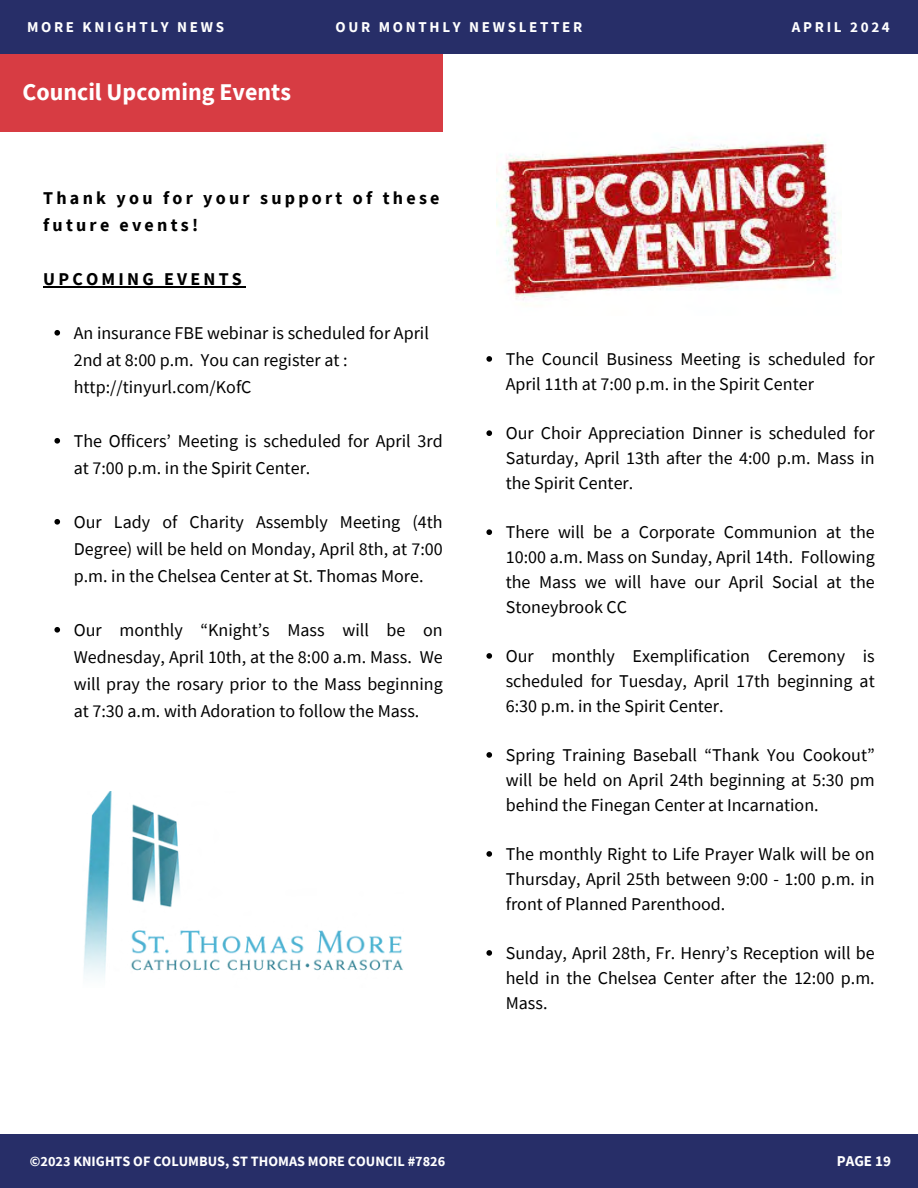
<style>
.page{position:relative;width:918px;height:1188px;background:#fff}
.page>*{position:absolute;margin:0;border:0;box-sizing:border-box;transform-origin:0 0}
.t1{font:700 24px "Source Sans Pro";color:#fff}
.t2{font:18px/24.8px "Source Sans Pro";color:#000;text-align:justify}
.t3{font:700 18px/27px "Source Sans Pro";letter-spacing:.18em;color:#000}
.t4{font:700 15px "Source Sans Pro";letter-spacing:.18em;color:#fff}
.t5{font:700 14.25px "Source Sans Pro";color:#fff}
</style>
<div class="page">
<div style="left:0;top:52px;width:443px;height:80px;background:#d73c43"></div>
<div style="left:0;top:0;width:918px;height:53px;background:#272e68"></div>
<div style="left:0;top:1135px;width:918px;height:53px;background:#272e68"></div>
<img style="left:84px;top:792px;width:319px;height:186px">
<img style="left:497px;top:134px;width:340px;height:166px">
<hr style="left:43px;top:286px;width:202px;height:1px;background:#000">
<svg style="left:54px;top:330px;width:6px;height:6px"></svg>
<svg style="left:54px;top:438px;width:6px;height:6px"></svg>
<svg style="left:54px;top:519px;width:6px;height:6px"></svg>
<svg style="left:54px;top:627px;width:6px;height:6px"></svg>
<svg style="left:486px;top:356px;width:6px;height:6px"></svg>
<svg style="left:486px;top:430px;width:6px;height:6px"></svg>
<svg style="left:486px;top:529px;width:6px;height:6px"></svg>
<svg style="left:486px;top:653px;width:6px;height:6px"></svg>
<svg style="left:486px;top:752px;width:6px;height:6px"></svg>
<svg style="left:486px;top:851px;width:6px;height:6px"></svg>
<svg style="left:486px;top:950px;width:6px;height:6px"></svg>
<p class="t4" style="left:27px;top:17px;width:199px">MORE KNIGHTLY NEWS</p>
<p class="t4" style="left:336px;top:17px;width:248px">OUR MONTHLY NEWSLETTER</p>
<p class="t4" style="left:792px;top:17px;width:99px">APRIL 2024</p>
<h1 class="t1" style="left:22px;top:76px;width:270px">Council Upcoming Events</h1>
<p class="t3" style="left:43px;top:184px;width:398px">Thank you for your support of these future events!</p>
<p class="t3" style="left:43px;top:265px;width:200px">UPCOMING EVENTS</p>
<p class="t2" style="left:74px;top:319px;width:357px;line-height:27px;text-align:left">An insurance FBE webinar is scheduled for April<br>2nd at 8:00 p.m. You can register at : http://tinyurl.com/KofC</p>
<p class="t2" style="left:74px;top:427px;width:370px;line-height:27px">The Officers’ Meeting is scheduled for April 3rd at 7:00 p.m. in the Spirit Center.</p>
<p class="t2" style="left:74px;top:508px;width:370px;line-height:27px">Our Lady of Charity Assembly Meeting (4th Degree) will be held on Monday, April 8th, at 7:00 p.m. in the Chelsea Center at St. Thomas More.</p>
<p class="t2" style="left:74px;top:616px;width:370px;line-height:27px">Our monthly “Knight’s Mass will be on Wednesday, April 10th, at the 8:00 a.m. Mass. We will pray the rosary prior to the Mass beginning at 7:30 a.m. with Adoration to follow the Mass.</p>
<p class="t2" style="left:506px;top:346px;width:370px">The Council Business Meeting is scheduled for<br>April 11th at 7:00 p.m. in the Spirit Center</p>
<p class="t2" style="left:506px;top:421px;width:370px">Our Choir Appreciation Dinner is scheduled for Saturday, April 13th after the 4:00 p.m. Mass in the Spirit Center.</p>
<p class="t2" style="left:506px;top:520px;width:370px">There will be a Corporate Communion at the 10:00 a.m. Mass on Sunday, April 14th. Following the Mass we will have our April Social at the Stoneybrook CC</p>
<p class="t2" style="left:506px;top:643px;width:370px">Our monthly Exemplification Ceremony is scheduled for Tuesday, April 17th beginning at 6:30 p.m. in the Spirit Center.</p>
<p class="t2" style="left:506px;top:742px;width:370px">Spring Training Baseball “Thank You Cookout” will be held on April 24th beginning at 5:30 pm behind the Finegan Center at Incarnation.</p>
<p class="t2" style="left:506px;top:841px;width:370px">The monthly Right to Life Prayer Walk will be on Thursday, April 25th between 9:00 - 1:00 p.m. in front of Planned Parenthood.</p>
<p class="t2" style="left:506px;top:940px;width:370px">Sunday, April 28th, Fr. Henry’s Reception will be held in the Chelsea Center after the 12:00 p.m.<br>Mass.</p>
<p class="t5" style="left:30px;top:1152px;width:417px">©2023 KNIGHTS OF COLUMBUS, ST THOMAS MORE COUNCIL #7826</p>
<p class="t4" style="left:837px;top:1152px;width:56px">PAGE 19</p>
</div>
